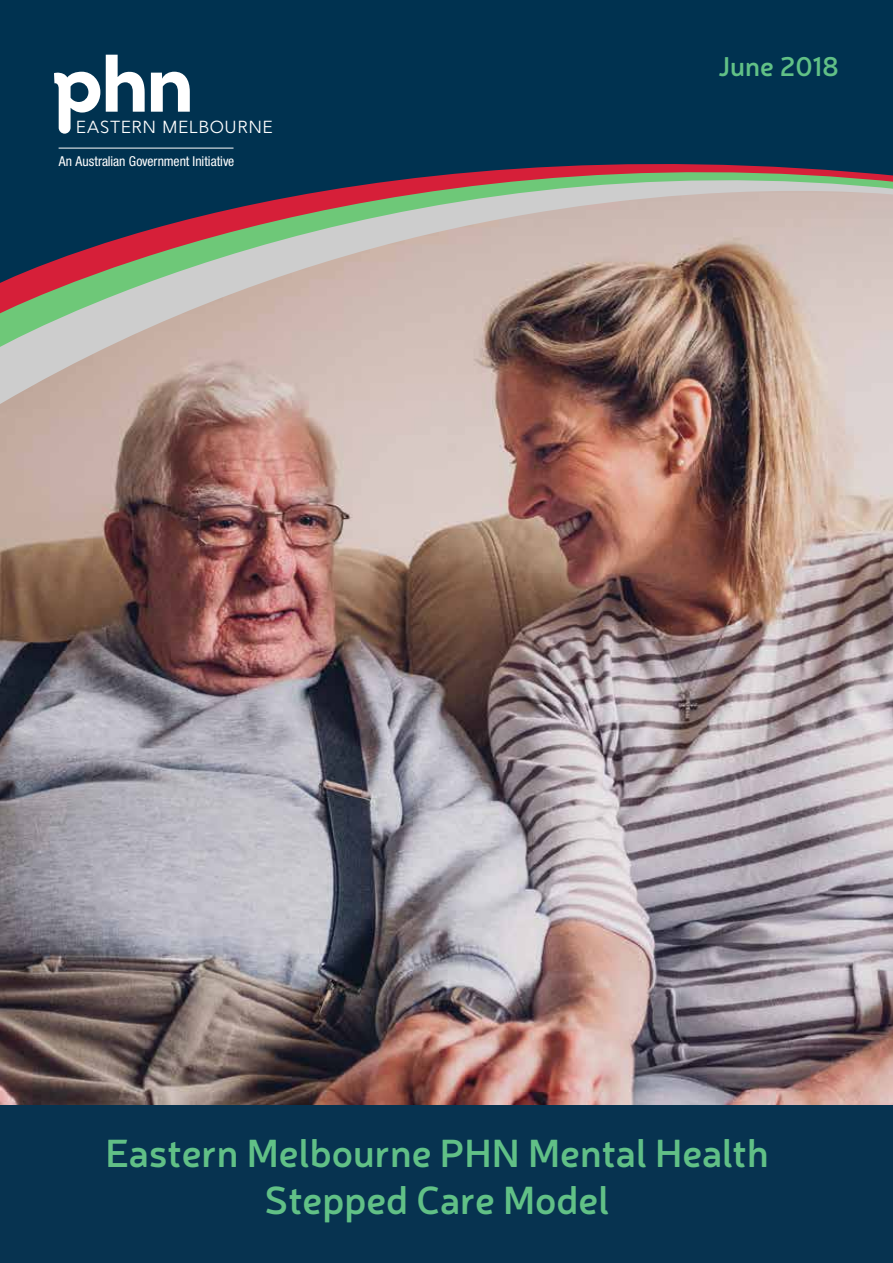
<style>
.page{position:relative;width:893px;height:1263px;background:#fff}
.page>*{position:absolute;margin:0;border:0;box-sizing:border-box;transform-origin:0 0}
.t1{font:600 39px/46.8px "Neris";color:#61c086;text-align:center}
.t2{font:600 27px "Neris";color:#61c086}
.t3{font:17.55px "Gentleman 500";letter-spacing:.035em;color:#fff}
.t4{font:condensed 13.65px "Helvetica Neue LT Std";color:#fff}
</style>
<div class="page">
<div style="left:0;top:0;width:893px;height:493px;background:#003250"></div>
<svg style="left:58px;top:147px;width:835px;height:44px"></svg>
<svg style="left:54px;top:72px;width:46px;height:62px"></svg>
<svg style="left:106px;top:55px;width:39px;height:57px"></svg>
<svg style="left:151px;top:72px;width:39px;height:40px"></svg>
<hr style="left:59px;top:148px;width:174px;height:1px;background:#fff">
<img style="left:0;top:191px;width:893px;height:915px">
<div style="left:0;top:1106px;width:893px;height:157px;background:#073350"></div>
<p class="t3" style="left:76px;top:117px;width:198px">EASTERN MELBOURNE</p>
<p class="t4" style="left:59px;top:154px;width:177px">An Australian Government Initiative</p>
<p class="t2" style="left:718px;top:48px;width:122px">June 2018</p>
<p class="t1" style="left:105px;top:1128px;width:665px">Eastern Melbourne PHN Mental Health<br>Stepped Care Model</p>
</div>
